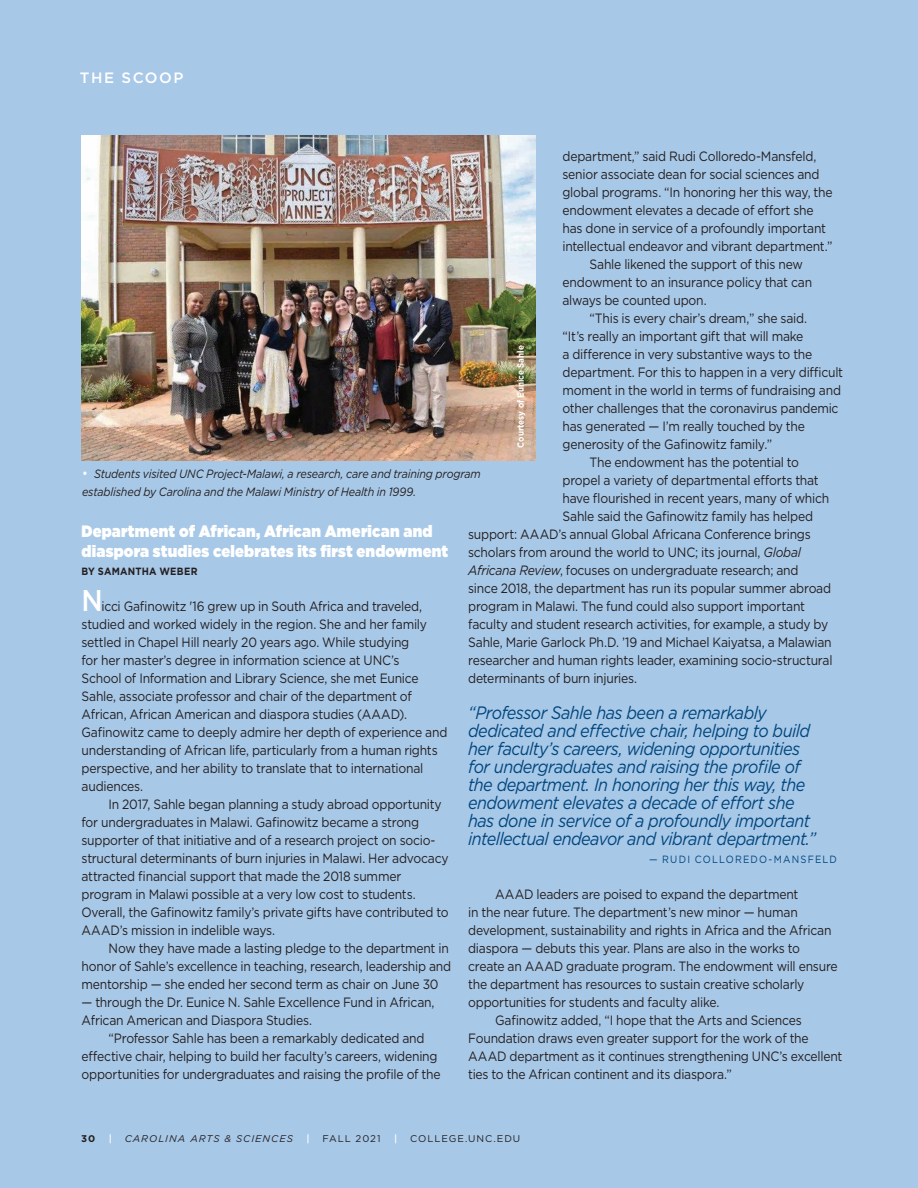
<style>
.page{position:relative;width:918px;height:1188px;background:#a8c8e7}
.page>*{position:absolute;margin:0;border:0;box-sizing:border-box;transform-origin:0 0}
.t1{font:500 30px "Gotham";color:#fff;scale:.9 1}
.t2{font:italic 18px/18px "Gotham";letter-spacing:-.035em;color:#00467e;scale:.9 1}
.Body{font:900 16.5px/19.5px "Gotham";letter-spacing:.01em;color:#fff;scale:.9 1}
.t3{font:500 15px "Gotham";letter-spacing:.1em;color:#fff}
.t4{font:13.5px/18px "Gotham";letter-spacing:-.02em;color:#231f20;scale:.9 1}
.t5{font:italic 12px/18px "Gotham";letter-spacing:-.02em;color:#231f20;scale:.9 1}
.t6{font:10.5px "Gotham";letter-spacing:.125em;color:#00467e;scale:.9 1}
.t7{font:700 10.5px "Gotham";letter-spacing:.02em;color:#231f20;scale:.9 1}
.t8{font:9.75px "Gotham";letter-spacing:.1em;color:#231f20}
.t9{font:italic 9.75px "Gotham";letter-spacing:.1em;color:#231f20}
.t10{font:500 9.75px "Gotham";color:#fff}
.t11{font:700 9.75px "Gotham";color:#231f20}
.t12{font:700 9px "Gotham";color:#fff;scale:.9 1}
.s1{font-style:italic}
.s2{font-style:normal;font-size:13.5px;color:#fff}
</style>
<div class="page">
<img style="left:81px;top:135px;width:455px;height:325px">
<p class="t3" style="left:80px;top:68px;width:105px">THE SCOOP</p>
<p class="t4" style="left:562px;top:147px;width:302px">department,” said Rudi Colloredo-Mansfeld, senior associate dean for social sciences and global programs. “In honoring her this way, the endowment elevates a decade of effort she has done in service of a profoundly important intellectual endeavor and vibrant department.”</p>
<p class="t4" style="left:562px;top:255px;width:279px;text-indent:27px">Sahle likened the support of this new endowment to an insurance policy that can always be counted upon.</p>
<p class="t4" style="left:562px;top:309px;width:313px;text-indent:27px">“This is every chair’s dream,” she said.<br>“It’s really an important gift that will make<br>a difference in very substantive ways to the department. For this to happen in a very difficult moment in the world in terms of fundraising and other challenges that the coronavirus pandemic has generated — I’m really touched by the generosity of the Gafinowitz family.”</p>
<p class="t4" style="left:590px;top:453px;width:234px">The endowment has the potential to</p>
<p class="t4" style="left:562px;top:471px;width:286px">propel a variety of departmental efforts that</p>
<p class="t4" style="left:562px;top:489px;width:298px">have flourished in recent years, many of which</p>
<p class="t4" style="left:562px;top:507px;width:280px">Sahle said the Gafinowitz family has helped</p>
<p class="t4" style="left:468px;top:525px;width:382px">support: AAAD’s annual Global Africana Conference brings</p>
<p class="t4" style="left:468px;top:543px;width:371px">scholars from around the world to UNC; its journal, <span class="s1">Global</span></p>
<p class="t4" style="left:468px;top:561px;width:369px"><span class="s1">Africana Review</span>, focuses on undergraduate research; and</p>
<p class="t4" style="left:468px;top:579px;width:405px">since 2018, the department has run its popular summer abroad</p>
<p class="t4" style="left:468px;top:597px;width:376px">program in Malawi. The fund could also support important</p>
<p class="t4" style="left:468px;top:615px;width:402px">faculty and student research activities, for example, a study by</p>
<p class="t4" style="left:468px;top:633px;width:406px">Sahle, Marie Garlock Ph.D. ’19 and Michael Kaiyatsa, a Malawian</p>
<p class="t4" style="left:468px;top:651px;width:406px">researcher and human rights leader, examining socio-structural</p>
<p class="t4" style="left:468px;top:669px;width:189px">determinants of burn injuries.</p>
<p class="t2" style="left:468px;top:703px;width:388px">“Professor Sahle has been a remarkably dedicated and effective chair, helping to build her faculty’s careers, widening opportunities for undergraduates and raising the profile of the department. In honoring her this way, the endowment elevates a decade of effort she has done in service of a profoundly important intellectual endeavor and vibrant department.”</p>
<p class="t6" style="left:649px;top:853px;width:210px">— RUDI COLLOREDO-MANSFELD</p>
<p class="t4" style="left:468px;top:885px;width:412px;text-indent:27px">AAAD leaders are poised to expand the department<br>in the near future. The department’s new minor — human development, sustainability and rights in Africa and the African diaspora — debuts this year. Plans are also in the works to create an AAAD graduate program. The endowment will ensure the department has resources to sustain creative scholarly opportunities for students and faculty alike.</p>
<p class="t4" style="left:468px;top:1011px;width:417px;text-indent:27px">Gafinowitz added, “I hope that the Arts and Sciences Foundation draws even greater support for the work of the AAAD department as it continues strengthening UNC’s excellent ties to the African continent and its diaspora.”</p>
<p class="t12" style="left:515px;top:448px;width:115px;rotate:-90deg">Courtesy of Eunice Sahle</p>
<p class="t5" style="left:82px;top:465px;width:445px"><span class="s2">•</span> Students visited UNC Project-Malawi, a research, care and training program established by Carolina and the Malawi Ministry of Health in 1999.</p>
<p class="Body" style="left:82px;top:521px;width:409px">Department of African, African American and diaspora studies celebrates its first endowment</p>
<p class="t7" style="left:82px;top:565px;width:130px">BY SAMANTHA WEBER</p>
<p class="t1" style="left:82px;top:580px;width:25px">N</p>
<p class="t4" style="left:82px;top:597px;width:408px;text-indent:20px">icci Gafinowitz '16 grew up in South Africa and traveled, studied and worked widely in the region. She and her family settled in Chapel Hill nearly 20 years ago. While studying<br>for her master’s degree in information science at UNC’s<br>School of Information and Library Science, she met Eunice Sahle, associate professor and chair of the department of African, African American and diaspora studies (AAAD).<br>Gafinowitz came to deeply admire her depth of experience and understanding of African life, particularly from a human rights perspective, and her ability to translate that to international audiences.</p>
<p class="t4" style="left:82px;top:795px;width:409px;text-indent:27px">In 2017, Sahle began planning a study abroad opportunity for undergraduates in Malawi. Gafinowitz became a strong supporter of that initiative and of a research project on socio&shy;structural determinants of burn injuries in Malawi. Her advocacy attracted financial support that made the 2018 summer program in Malawi possible at a very low cost to students.<br>Overall, the Gafinowitz family’s private gifts have contributed to AAAD’s mission in indelible ways.</p>
<p class="t4" style="left:82px;top:939px;width:412px;text-indent:27px">Now they have made a lasting pledge to the department in honor of Sahle’s excellence in teaching, research, leadership and mentorship — she ended her second term as chair on June 30</p>
<p class="t4" style="left:82px;top:993px;width:394px">— through the Dr. Eunice N. Sahle Excellence Fund in African,<br>African American and Diaspora Studies.</p>
<p class="t4" style="left:82px;top:1029px;width:400px;text-indent:27px">“Professor Sahle has been a remarkably dedicated and effective chair, helping to build her faculty’s careers, widening opportunities for undergraduates and raising the profile of the</p>
<p class="t11" style="left:81px;top:1133px;width:16px">30</p>
<p class="t10" style="left:109px;top:1132px;width:5px">|</p>
<p class="t9" style="left:125px;top:1132px;width:170px">CAROLINA ARTS &amp; SCIENCES</p>
<p class="t10" style="left:307px;top:1132px;width:5px">|</p>
<p class="t8" style="left:322px;top:1132px;width:60px">FALL 2021</p>
<p class="t10" style="left:394px;top:1132px;width:5px">|</p>
<p class="t8" style="left:410px;top:1132px;width:112px">COLLEGE.UNC.EDU</p>
</div>
